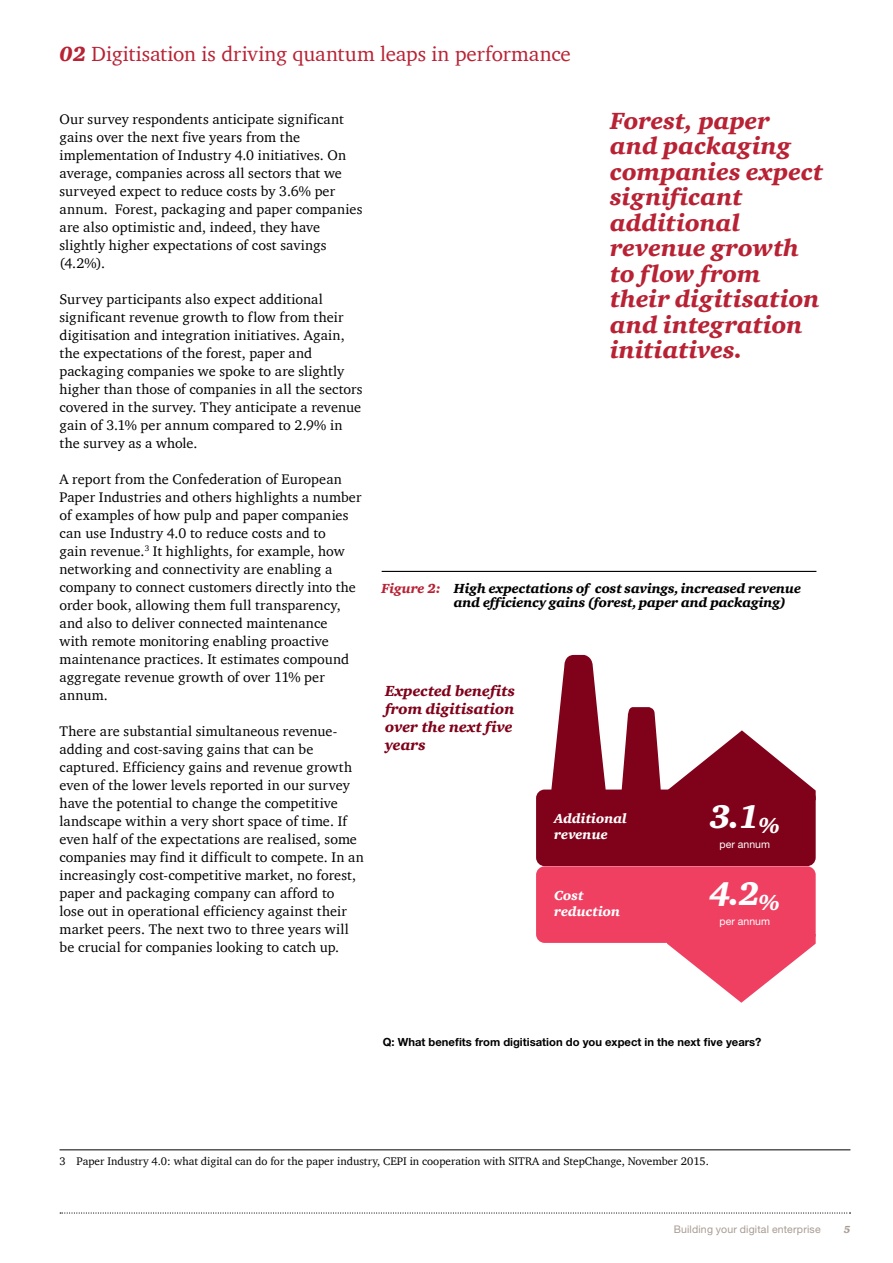
<style>
.page{position:relative;width:893px;height:1263px;background:#fff}
.page>*{position:absolute;margin:0;border:0;box-sizing:border-box;transform-origin:0 0}
.t1{font:italic 900 33.75px "ITC Charter Com";color:#fff}
.t2{font:italic 900 24px/25.5px "Charter ITC Com";letter-spacing:.005em;color:#b82234}
.t3{font:21px "Charter ITC Com";color:#b82234}
.t4{font:italic 900 15px/18px "Charter ITC Com";color:#80021a}
.t5{font:14.25px/18px "Charter ITC Com";letter-spacing:.01em;color:#000}
.t6{font:italic 900 13.5px/13.5px "Charter ITC Com";letter-spacing:-.01em;color:#000}
.t7{font:italic 900 13.5px/16.2px "Charter ITC Com";color:#fff}
.t8{font:11.25px "Charter ITC Com";color:#000}
.t9{font:700 11.25px "Helvetica Neue LT Pro";color:#000}
.t10{font:10.5px "Helvetica Neue LT Pro";letter-spacing:.015em;color:#a89b91}
.t11{font:10.5px "Helvetica Neue LT Pro";color:#fff}
.t12{font:italic 900 10.5px "Charter ITC Com";color:#a89b91}
.s1{font-weight:900;font-style:italic}
.s2{color:#b82234}
</style>
<div class="page">
<svg style="left:60px;top:1212px;width:790px;height:1px"></svg>
<hr style="left:382px;top:571px;width:434px;height:1px;background:#000">
<div style="left:536px;top:789px;width:280px;height:77px;background:#80021a;border-radius:9px"></div>
<svg style="left:551px;top:655px;width:265px;height:145px"></svg>
<div style="left:536px;top:866px;width:280px;height:77px;background:#ef4062;border-radius:9px"></div>
<svg style="left:667px;top:934px;width:149px;height:69px"></svg>
<hr style="left:60px;top:1149px;width:790px;height:1px;background:#000">
<h3 class="t3" style="left:60px;top:40px;width:513px"><span class="s1">02</span> Digitisation is driving quantum leaps in performance</h3>
<p class="t5" style="left:60px;top:109px;width:304px">Our survey respondents anticipate significant gains over the next five years from the implementation of Industry 4.0 initiatives. On average, companies across all sectors that we surveyed expect to reduce costs by 3.6% per annum. Forest, packaging and paper companies are also optimistic and, indeed, they have slightly higher expectations of cost savings (4.2%).</p>
<p class="t5" style="left:60px;top:289px;width:305px">Survey participants also expect additional significant revenue growth to flow from their digitisation and integration initiatives. Again, the expectations of the forest, paper and packaging companies we spoke to are slightly higher than those of companies in all the sectors covered in the survey. They anticipate a revenue gain of 3.1% per annum compared to 2.9% in the survey as a whole.</p>
<p class="t5" style="left:60px;top:469px;width:303px">A report from the Confederation of European Paper Industries and others highlights a number of examples of how pulp and paper companies can use Industry 4.0 to reduce costs and to<br>gain revenue.<sup>3</sup> It highlights, for example, how networking and connectivity are enabling a company to connect customers directly into the order book, allowing them full transparency, and also to deliver connected maintenance<br>with remote monitoring enabling proactive maintenance practices. It estimates compound aggregate revenue growth of over 11% per annum.</p>
<p class="t5" style="left:60px;top:721px;width:306px">There are substantial simultaneous revenue&shy;adding and cost-saving gains that can be captured. Efficiency gains and revenue growth even of the lower levels reported in our survey have the potential to change the competitive landscape within a very short space of time. If even half of the expectations are realised, some companies may find it difficult to compete. In an increasingly cost-competitive market, no forest, paper and packaging company can afford to<br>lose out in operational efficiency against their market peers. The next two to three years will be crucial for companies looking to catch up.</p>
<h2 class="t2" style="left:610px;top:107px;width:214px">Forest, paper and packaging companies expect significant additional revenue growth to flow from their digitisation and integration initiatives.</h2>
<p class="t6" style="left:454px;top:582px;width:349px;text-indent:-72px"><span class="s2">Figure 2:</span> High expectations of cost savings, increased revenue and efficiency gains (forest, paper and packaging)</p>
<p class="t4" style="left:385px;top:681px;width:132px">Expected benefits from digitisation over the next five years</p>
<p class="t7" style="left:554px;top:810px;width:74px">Additional revenue</p>
<p class="t7" style="left:554px;top:887px;width:68px">Cost reduction</p>
<h1 class="t1" style="left:709px;top:795px;width:72px">3.1<sub>%</sub></h1>
<p class="t11" style="left:720px;top:838px;width:52px">per annum</p>
<h1 class="t1" style="left:709px;top:873px;width:72px">4.2<sub>%</sub></h1>
<p class="t11" style="left:720px;top:915px;width:52px">per annum</p>
<p class="t9" style="left:383px;top:1035px;width:380px">Q: What benefits from digitisation do you expect in the next five years?</p>
<p class="t8" style="left:60px;top:1154px;width:651px">3 Paper Industry 4.0: what digital can do for the paper industry, CEPI in cooperation with SITRA and StepChange, November 2015.</p>
<p class="t10" style="left:674px;top:1223px;width:148px">Building your digital enterprise</p>
<p class="t12" style="left:844px;top:1223px;width:8px">5</p>
</div>
